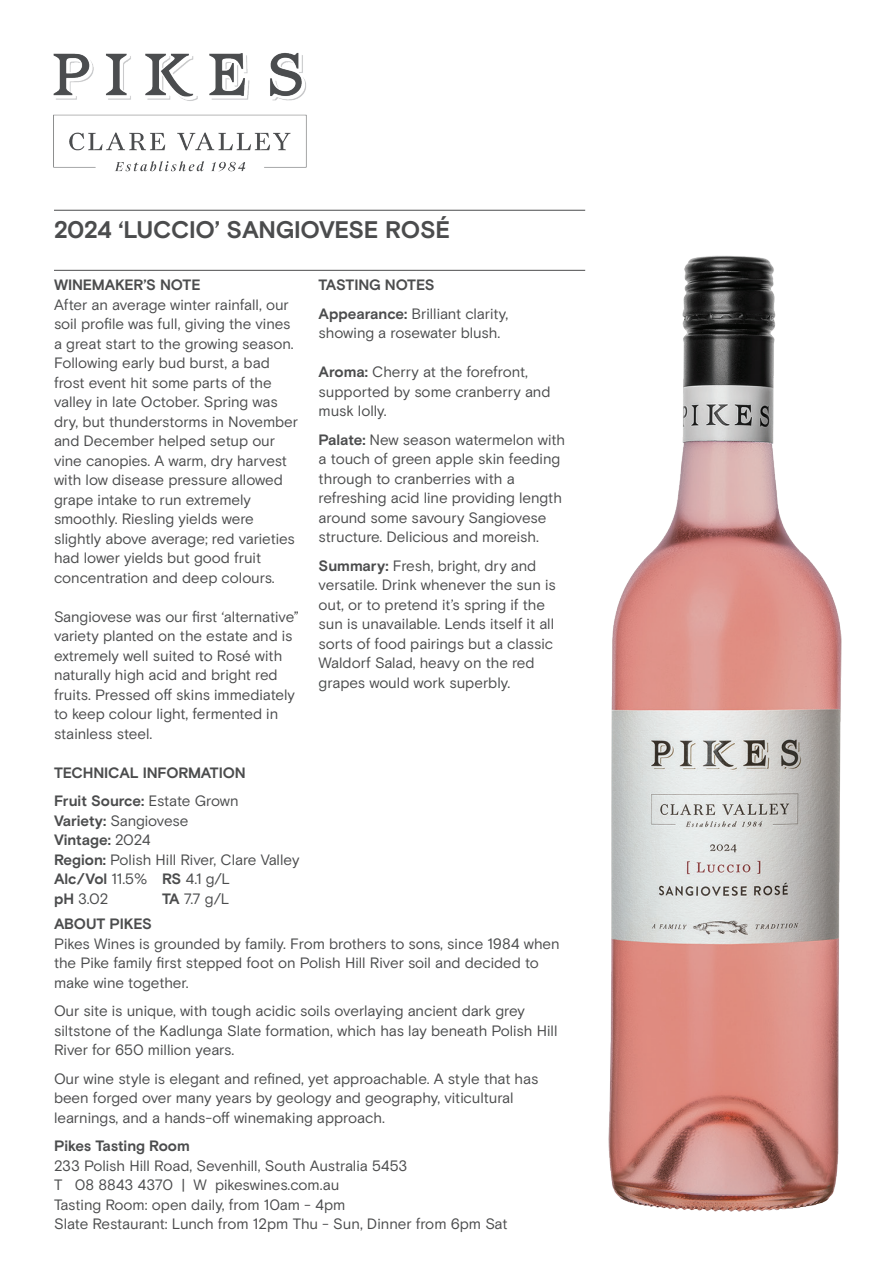
<style>
.page{position:relative;width:893px;height:1263px;background:#fff}
.page>*{position:absolute;margin:0;border:0;box-sizing:border-box;transform-origin:0 0}
.t1{font:700 24px "Basis Grotesque Pro";letter-spacing:-.015em;color:#4b4c4d}
.t2{font:15px/19.5px "Basis Grotesque Pro";letter-spacing:-.005em;color:#4b4c4d}
.t3{font:700 15px/28.5px "Basis Grotesque Pro";letter-spacing:-.015em;color:#4b4c4d}
.s1{font-weight:400}
.s2{font-weight:700}
</style>
<div class="page">
<img style="left:608px;top:255px;width:234px;height:957px">
<hr style="left:54px;top:210px;width:531px;height:1px;background:#4b4c4d">
<hr style="left:54px;top:270px;width:531px;height:1px;background:#4b4c4d">
<img style="left:53px;top:52px;width:254px;height:120px">
<h1 class="t1" style="left:54px;top:216px;width:398px">2024 ‘LUCCIO’ SANGIOVESE ROSÉ</h1>
<p class="t3" style="left:54px;top:271px;width:148px">WINEMAKER’S NOTE</p>
<p class="t2" style="left:54px;top:295px;width:246px">After an average winter rainfall, our soil profile was full, giving the vines a great start to the growing season.<br>Following early bud burst, a bad frost event hit some parts of the valley in late October. Spring was dry, but thunderstorms in November and December helped setup our vine canopies. A warm, dry harvest with low disease pressure allowed grape intake to run extremely smoothly. Riesling yields were slightly above average; red varieties had lower yields but good fruit concentration and deep colours.</p>
<p class="t2" style="left:54px;top:607px;width:246px">Sangiovese was our first ‘alternative” variety planted on the estate and is extremely well suited to Rosé with naturally high acid and bright red fruits. Pressed off skins immediately to keep colour light, fermented in stainless steel.</p>
<p class="t3" style="left:54px;top:759px;width:193px">TECHNICAL INFORMATION<br>Fruit Source: <span class="s1">Estate Grown</span></p>
<p class="t2" style="left:54px;top:811px;width:247px"><span class="s2">Variety:</span> Sangiovese<br><span class="s2">Vintage:</span> 2024<br><span class="s2">Region:</span> Polish Hill River, Clare Valley<br><span class="s2">Alc/Vol</span> 11.5% <span class="s2">RS</span> 4.1 g/L<br><span class="s2">pH</span> 3.02</p>
<p class="t2" style="left:162px;top:889px;width:69px"><span class="s2">TA</span> 7.7 g/L</p>
<p class="t3" style="left:319px;top:271px;width:191px">TASTING NOTES<br>Appearance: <span class="s1">Brilliant clarity,</span></p>
<p class="t2" style="left:319px;top:324px;width:183px">showing a rosewater blush.</p>
<p class="t2" style="left:319px;top:363px;width:233px"><span class="s2">Aroma:</span> Cherry at the forefront, supported by some cranberry and musk lolly.</p>
<p class="t2" style="left:319px;top:430px;width:248px"><span class="s2">Palate:</span> New season watermelon with a touch of green apple skin feeding through to cranberries with a refreshing acid line providing length around some savoury Sangiovese structure. Delicious and moreish.</p>
<p class="t2" style="left:319px;top:556px;width:239px"><span class="s2">Summary:</span> Fresh, bright, dry and versatile. Drink whenever the sun is out, or to pretend it’s spring if the sun is unavailable. Lends itself it all sorts of food pairings but a classic Waldorf Salad, heavy on the red grapes would work superbly.</p>
<p class="t3" style="left:54px;top:910px;width:99px">ABOUT PIKES</p>
<p class="t2" style="left:54px;top:934px;width:507px">Pikes Wines is grounded by family. From brothers to sons, since 1984 when the Pike family first stepped foot on Polish Hill River soil and decided to make wine together.</p>
<p class="t2" style="left:54px;top:1001px;width:505px">Our site is unique, with tough acidic soils overlaying ancient dark grey siltstone of the Kadlunga Slate formation, which has lay beneath Polish Hill<br>River for 650 million years.</p>
<p class="t2" style="left:54px;top:1069px;width:486px">Our wine style is elegant and refined, yet approachable. A style that has been forged over many years by geology and geography, viticultural learnings, and a hands-off winemaking approach.</p>
<p class="t3" style="left:54px;top:1132px;width:137px">Pikes Tasting Room</p>
<p class="t2" style="left:54px;top:1156px;width:455px">233 Polish Hill Road, Sevenhill, South Australia 5453<br>T 08 8843 4370 | W pikeswines.com.au<br>Tasting Room: open daily, from 10am - 4pm<br>Slate Restaurant: Lunch from 12pm Thu - Sun, Dinner from 6pm Sat</p>
</div>
